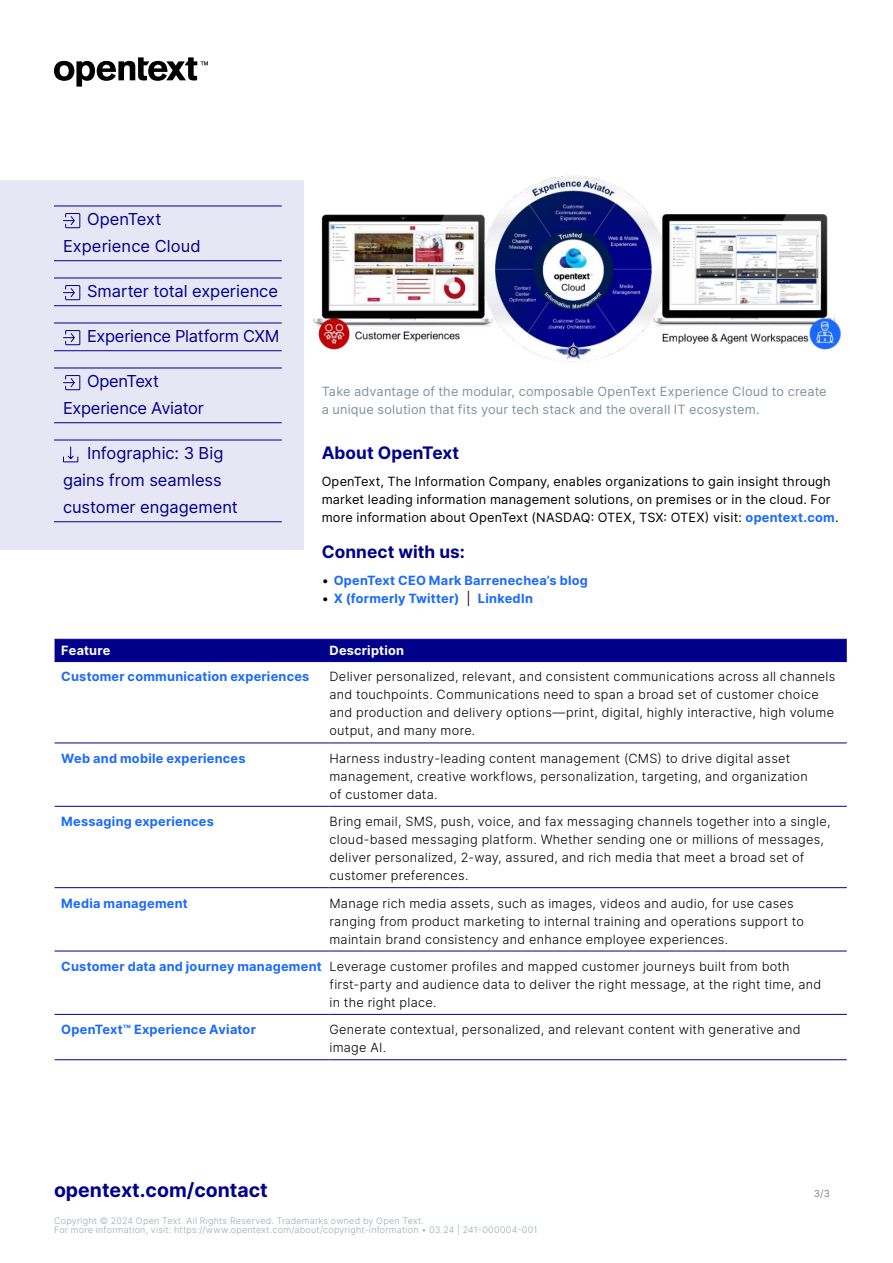
<style>
.page{position:relative;width:893px;height:1263px;background:#fff}
.page>*{position:absolute;margin:0;border:0;box-sizing:border-box;transform-origin:0 0}
.t1{font:700 19.5px "Inter";color:#00008b}
.t2{font:700 17.25px "Inter";letter-spacing:.005em;color:#00008b}
.Links_-_last_page{font:16.5px/27px "Inter";letter-spacing:-.005em;color:#00008b}
.Table_Body{font:300 12.75px/18px "Inter";letter-spacing:.025em;color:#000}
.Body{font:12.75px/18px "Inter";letter-spacing:.015em;color:#000}
.Table_H2{font:700 12.75px "Inter";letter-spacing:.02em;color:#1a6aff}
.t3{font:12.75px/18px "Inter";letter-spacing:.015em;color:#7e929f}
.Table_H1{font:700 12.75px "Inter";letter-spacing:.015em;color:#fff}
.t4{font:9.75px "Inter";color:#808080}
.t5{font:300 9px/9px "Inter";letter-spacing:.025em;color:#98a8b2}
.s1{font-weight:700;color:#1a6aff}
.s2{font-weight:400;color:#000}
</style>
<div class="page">
<svg style="left:54px;top:57px;width:154px;height:30px"></svg>
<div style="left:0;top:180px;width:304px;height:369px;background:#e6e6f4"></div>
<img style="left:313px;top:175px;width:528px;height:187px">
<div style="left:55px;top:640px;width:792px;height:21px;background:#00008b"></div>
<hr style="left:55px;top:639px;width:274px;height:1px;background:#00008b">
<hr style="left:329px;top:639px;width:518px;height:1px;background:#00008b">
<hr style="left:55px;top:661px;width:274px;height:1px;background:#00008b">
<hr style="left:55px;top:887px;width:274px;height:1px;background:#00008b">
<hr style="left:329px;top:661px;width:518px;height:1px;background:#00008b">
<hr style="left:329px;top:887px;width:518px;height:1px;background:#00008b">
<hr style="left:55px;top:743px;width:274px;height:1px;background:#00008b">
<hr style="left:55px;top:951px;width:274px;height:1px;background:#00008b">
<hr style="left:55px;top:806px;width:274px;height:1px;background:#00008b">
<hr style="left:55px;top:1014px;width:274px;height:1px;background:#00008b">
<hr style="left:55px;top:1059px;width:274px;height:1px;background:#00008b">
<hr style="left:329px;top:743px;width:518px;height:1px;background:#00008b">
<hr style="left:329px;top:951px;width:518px;height:1px;background:#00008b">
<hr style="left:329px;top:806px;width:518px;height:1px;background:#00008b">
<hr style="left:329px;top:1014px;width:518px;height:1px;background:#00008b">
<hr style="left:329px;top:1059px;width:518px;height:1px;background:#00008b">
<hr style="left:54px;top:206px;width:228px;height:1px;background:#00008b">
<hr style="left:54px;top:260px;width:228px;height:1px;background:#00008b">
<hr style="left:54px;top:278px;width:228px;height:1px;background:#00008b">
<hr style="left:54px;top:305px;width:228px;height:1px;background:#00008b">
<hr style="left:54px;top:323px;width:228px;height:1px;background:#00008b">
<hr style="left:54px;top:350px;width:228px;height:1px;background:#00008b">
<hr style="left:54px;top:368px;width:228px;height:1px;background:#00008b">
<hr style="left:54px;top:422px;width:228px;height:1px;background:#00008b">
<hr style="left:54px;top:440px;width:228px;height:1px;background:#00008b">
<hr style="left:54px;top:521px;width:228px;height:1px;background:#00008b">
<svg style="left:63px;top:213px;width:18px;height:16px"></svg>
<svg style="left:63px;top:285px;width:18px;height:16px"></svg>
<svg style="left:63px;top:330px;width:18px;height:16px"></svg>
<svg style="left:63px;top:375px;width:18px;height:16px"></svg>
<svg style="left:63px;top:446px;width:16px;height:17px"></svg>
<p class="Links_-_last_page" style="left:63px;top:205px;width:139px;text-indent:24px">OpenText<br>Experience Cloud</p>
<p class="Links_-_last_page" style="left:87px;top:277px;width:193px">Smarter total experience</p>
<p class="Links_-_last_page" style="left:87px;top:322px;width:194px">Experience Platform CXM</p>
<p class="Links_-_last_page" style="left:63px;top:367px;width:142px;text-indent:24px">OpenText<br>Experience Aviator</p>
<p class="Links_-_last_page" style="left:63px;top:439px;width:176px;text-indent:24px">Infographic: 3 Big gains from seamless customer engagement</p>
<p class="t3" style="left:322px;top:382px;width:506px">Take advantage of the modular, composable OpenText Experience Cloud to create a unique solution that fits your tech stack and the overall IT ecosystem.</p>
<h3 class="t2" style="left:322px;top:440px;width:139px">About OpenText</h3>
<p class="Body" style="left:322px;top:472px;width:518px">OpenText, The Information Company, enables organizations to gain insight through market leading information management solutions, on premises or in the cloud. For more information about OpenText (NASDAQ: OTEX, TSX: OTEX) visit: <span class="s1">opentext.com</span>.</p>
<h3 class="t2" style="left:322px;top:539px;width:145px">Connect with us:</h3>
<p class="Table_H2" style="left:322px;top:571px;width:268px"><span class="s2">•</span> OpenText CEO Mark Barrenechea’s blog</p>
<p class="Table_H2" style="left:322px;top:589px;width:213px"><span class="s2">•</span> X (formerly Twitter) <span class="s2">|</span> LinkedIn</p>
<p class="Table_H1" style="left:61px;top:641px;width:51px">Feature</p>
<p class="Table_H1" style="left:329px;top:641px;width:76px">Description</p>
<p class="Table_H2" style="left:61px;top:667px;width:250px">Customer communication experiences</p>
<p class="Table_Body" style="left:329px;top:668px;width:507px">Deliver personalized, relevant, and consistent communications across all channels and touchpoints. Communications need to span a broad set of customer choice and production and delivery options—print, digital, highly interactive, high volume output, and many more.</p>
<p class="Table_H2" style="left:61px;top:749px;width:186px">Web and mobile experiences</p>
<p class="Table_Body" style="left:329px;top:749px;width:480px">Harness industry-leading content management (CMS) to drive digital asset management, creative workflows, personalization, targeting, and organization of customer data.</p>
<p class="Table_H2" style="left:61px;top:812px;width:154px">Messaging experiences</p>
<p class="Table_Body" style="left:329px;top:812px;width:502px">Bring email, SMS, push, voice, and fax messaging channels together into a single, cloud-based messaging platform. Whether sending one or millions of messages, deliver personalized, 2-way, assured, and rich media that meet a broad set of customer preferences.</p>
<p class="Table_H2" style="left:61px;top:894px;width:128px">Media management</p>
<p class="Table_Body" style="left:329px;top:894px;width:476px">Manage rich media assets, such as images, videos and audio, for use cases ranging from product marketing to internal training and operations support to maintain brand consistency and enhance employee experiences.</p>
<p class="Table_H2" style="left:61px;top:957px;width:262px">Customer data and journey management</p>
<p class="Table_Body" style="left:329px;top:957px;width:493px">Leverage customer profiles and mapped customer journeys built from both first-party and audience data to deliver the right message, at the right time, and in the right place.</p>
<p class="Table_H2" style="left:61px;top:1020px;width:196px">OpenText™ Experience Aviator</p>
<p class="Table_Body" style="left:329px;top:1020px;width:473px">Generate contextual, personalized, and relevant content with generative and image AI.</p>
<h1 class="t1" style="left:54px;top:1176px;width:215px">opentext.com/contact</h1>
<p class="t5" style="left:54px;top:1216px;width:485px">Copyright © 2024 Open Text. All Rights Reserved. Trademarks owned by Open Text.<br>For more information, visit: https://www.opentext.com/about/copyright-information • 03.24 | 241-000004-001</p>
<p class="t4" style="left:814px;top:1186px;width:18px">3/3</p>
</div>
